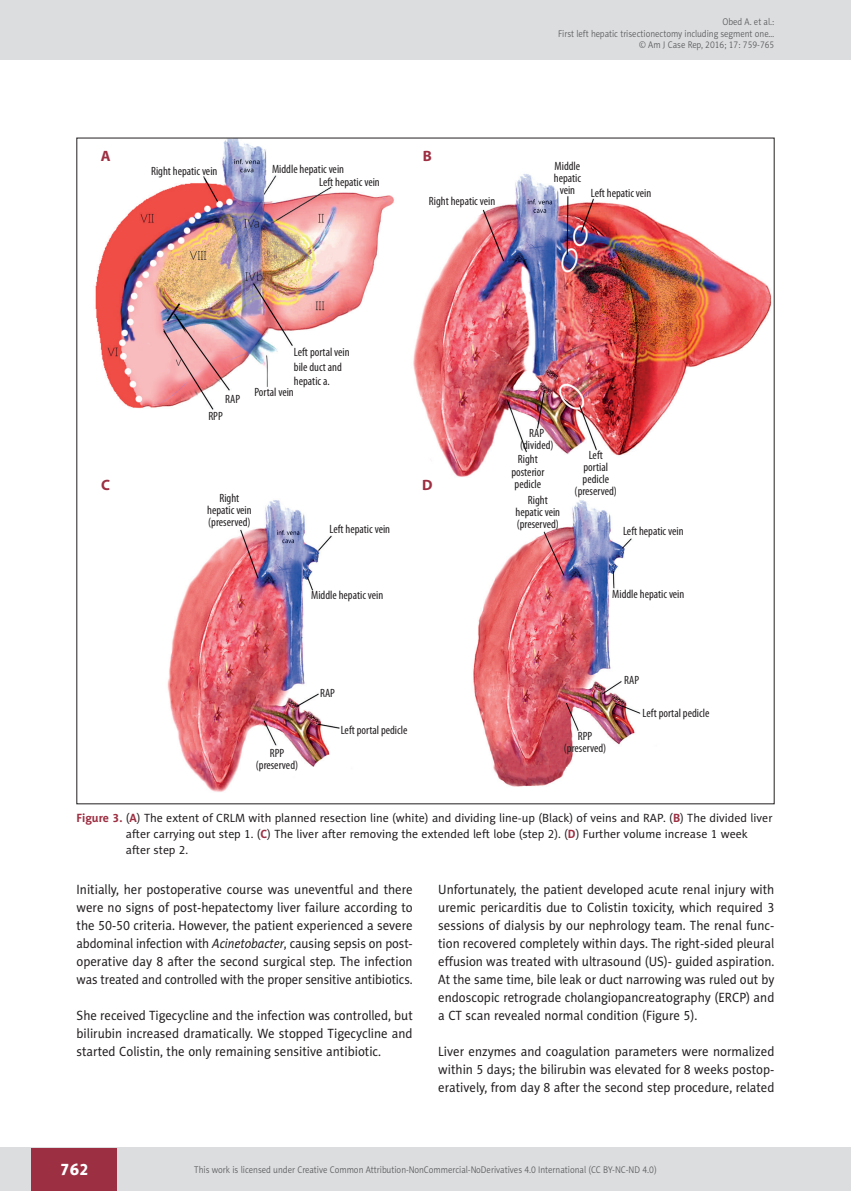
<style>
.page{position:relative;width:851px;height:1191px;background:#fff}
.page>*{position:absolute;margin:0;border:0;box-sizing:border-box;transform-origin:0 0}
.t1{font:16.5px "Naomi Sans EFN Heavy";color:#fff}
.t2{font:700 15px "Myriad Pro";color:#9d2f42}
.AJCR_Body{font:13.5px/18px "Naomi Sans EFN";color:#231f20;text-align:justify;scale:.95 1}
.t3{font:condensed 12px/12px "Myriad Pro";color:#231f20;text-align:center}
.AJCR_Rycina_tytul{font:12px/15.8px "Naomi Sans EFN";color:#231f20}
.t4{font:9.75px/11.2px "Naomi Sans EFN Light";color:#57585a;text-align:right;scale:.9 1}
.s1{font-weight:700;color:#9d2f42}
.s2{font-style:italic}
</style>
<div class="page">
<img style="left:95px;top:140px;width:677px;height:652px">
<div style="left:0;top:1148px;width:850px;height:43px;background:#dcdddf"></div>
<div style="left:32px;top:1147px;width:85px;height:43px;background:#9d2f42"></div>
<div style="left:0;top:0;width:850px;height:60px;background:#dcdddf"></div>
<hr style="left:850px;top:0;width:1px;height:60px;background:#dcdddf">
<p class="t2" style="left:101px;top:147px;width:11px">A</p>
<p class="t3" style="left:151px;top:166px;width:68px">Right hepatic vein</p>
<p class="t4" style="left:558px;top:16px;width:241px">Obed A. et al.:<br>First left hepatic trisectionectomy including segment one… © Am J Case Rep, 2016; 17: 759-765</p>
<p class="t2" style="left:423px;top:147px;width:11px">B</p>
<p class="t3" style="left:272px;top:163px;width:73px">Middle hepatic vein</p>
<p class="t3" style="left:553px;top:160px;width:29px">Middle hepatic vein</p>
<p class="t3" style="left:319px;top:176px;width:62px">Left hepatic vein</p>
<p class="t3" style="left:429px;top:196px;width:68px">Right hepatic vein</p>
<p class="t3" style="left:590px;top:187px;width:62px">Left hepatic vein</p>
<p class="t2" style="left:101px;top:475px;width:10px">C</p>
<p class="t3" style="left:225px;top:393px;width:16px">RAP</p>
<p class="t3" style="left:208px;top:410px;width:16px">RPP</p>
<p class="t3" style="left:294px;top:345px;width:57px;line-height:14.4px;text-align:left">Left portal vein bile duct and hepatic a.</p>
<p class="t3" style="left:254px;top:387px;width:41px">Portal vein</p>
<p class="t3" style="left:207px;top:492px;width:46px">Right hepatic vein (preserved)</p>
<p class="t3" style="left:520px;top:428px;width:35px">RAP (divided)</p>
<p class="t3" style="left:574px;top:449px;width:44px">Left<br>portial pedicle (preserved)</p>
<p class="t3" style="left:511px;top:454px;width:35px">Right posterior pedicle</p>
<p class="t3" style="left:515px;top:494px;width:46px">Right hepatic vein (preserved)</p>
<p class="t2" style="left:422px;top:475px;width:12px">D</p>
<p class="t3" style="left:329px;top:523px;width:62px">Left hepatic vein</p>
<p class="t3" style="left:623px;top:525px;width:62px">Left hepatic vein</p>
<p class="t3" style="left:311px;top:589px;width:73px">Middle hepatic vein</p>
<p class="t3" style="left:612px;top:588px;width:73px">Middle hepatic vein</p>
<p class="t3" style="left:256px;top:747px;width:44px">RPP (preserved)</p>
<p class="t3" style="left:320px;top:687px;width:16px">RAP</p>
<p class="t3" style="left:340px;top:724px;width:68px">Left portal pedicle</p>
<p class="t3" style="left:563px;top:730px;width:44px">RPP (preserved)</p>
<p class="t3" style="left:624px;top:674px;width:16px">RAP</p>
<p class="t3" style="left:642px;top:707px;width:68px">Left portal pedicle</p>
<p class="AJCR_Rycina_tytul" style="left:126px;top:810px;width:648px;text-indent:-49px"><span class="s1">Figure 3.</span> (<span class="s1">A</span>) The extent of CRLM with planned resection line (white) and dividing line-up (Black) of veins and RAP. (<span class="s1">B</span>) The divided liver after carrying out step 1. (<span class="s1">C</span>) The liver after removing the extended left lobe (step 2). (<span class="s1">D</span>) Further volume increase 1 week after step 2.</p>
<p class="AJCR_Body" style="left:77px;top:880px;width:355px">Initially, her postoperative course was uneventful and there were no signs of post-hepatectomy liver failure according to the 50-50 criteria. However, the patient experienced a severe abdominal infection with <span class="s2">Acinetobacter</span>, causing sepsis on post&shy;operative day 8 after the second surgical step. The infection was treated and controlled with the proper sensitive antibiotics.</p>
<p class="AJCR_Body" style="left:77px;top:1006px;width:355px">She received Tigecycline and the infection was controlled, but bilirubin increased dramatically. We stopped Tigecycline and started Colistin, the only remaining sensitive antibiotic.</p>
<p class="AJCR_Body" style="left:438px;top:880px;width:355px">Unfortunately, the patient developed acute renal injury with uremic pericarditis due to Colistin toxicity, which required 3 sessions of dialysis by our nephrology team. The renal func&shy;tion recovered completely within days. The right-sided pleural effusion was treated with ultrasound (US)- guided aspiration.<br>At the same time, bile leak or duct narrowing was ruled out by endoscopic retrograde cholangiopancreatography (ERCP) and a CT scan revealed normal condition (Figure 5).</p>
<p class="AJCR_Body" style="left:438px;top:1042px;width:355px">Liver enzymes and coagulation parameters were normalized within 5 days; the bilirubin was elevated for 8 weeks postop&shy;eratively, from day 8 after the second step procedure, related</p>
<p class="t1" style="left:60px;top:1159px;width:30px">762</p>
<p class="t4" style="left:194px;top:1164px;width:515px">This work is licensed under Creative Common Attribution-NonCommercial-NoDerivatives 4.0 International (CC BY-NC-ND 4.0)</p>
</div>
